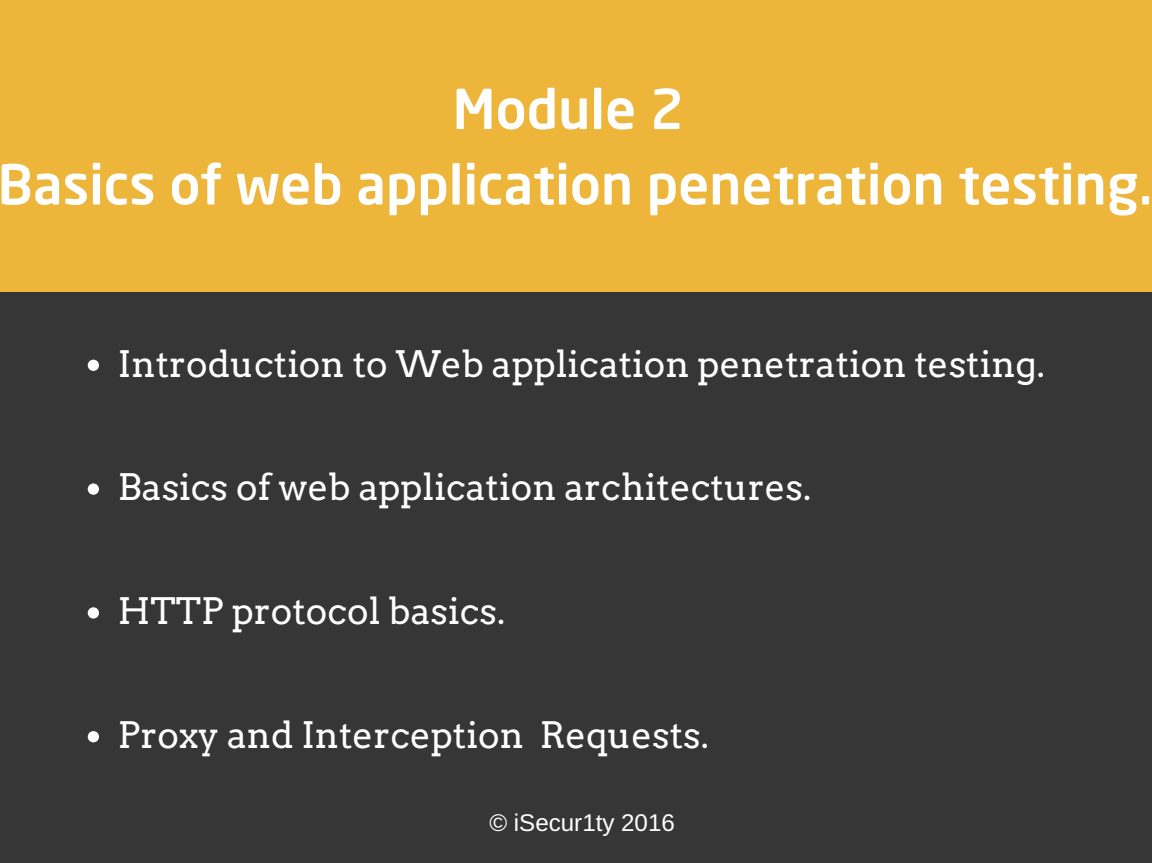
<style>
.page{position:relative;width:1152px;height:863px;background:#fff}
.page>*{position:absolute;margin:0;border:0;box-sizing:border-box;transform-origin:0 0}
.t1{font:500 54.3px/75.3px "Neo Sans W23";color:#fff;text-align:center}
.t2{font:36.3px "Arvo";color:#fff}
.t3{font:24.15px "Arimo";color:#fff}
</style>
<div class="page">
<div style="left:0;top:0;width:1152px;height:862px;background:#363636"></div>
<svg style="left:88px;top:359px;width:11px;height:12px"></svg>
<svg style="left:88px;top:483px;width:11px;height:11px"></svg>
<svg style="left:88px;top:607px;width:11px;height:11px"></svg>
<svg style="left:88px;top:731px;width:11px;height:11px"></svg>
<div style="left:0;top:0;width:1152px;height:292px;background:#edb63b"></div>
<h1 class="t1" style="left:-2px;top:70px;width:1157px">Module 2<br>Basics of web application penetration testing.</h1>
<p class="t2" style="left:118px;top:341px;width:928px">Introduction to Web application penetration testing.</p>
<p class="t2" style="left:118px;top:465px;width:695px">Basics of web application architectures.</p>
<p class="t2" style="left:118px;top:589px;width:389px">HTTP protocol basics.</p>
<p class="t2" style="left:118px;top:713px;width:592px">Proxy and Interception Requests.</p>
<p class="t3" style="left:489px;top:809px;width:187px">© iSecur1ty 2016</p>
</div>
